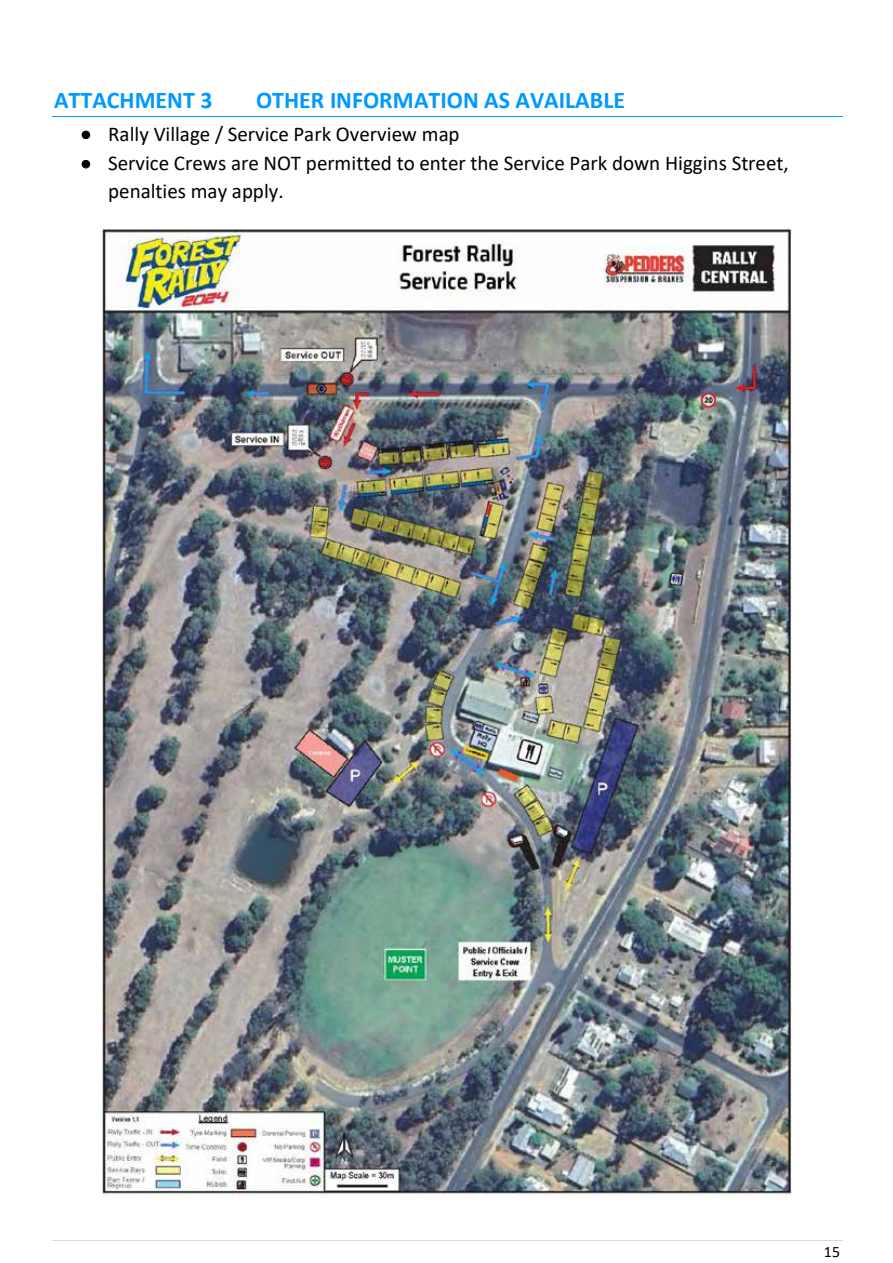
<style>
.page{position:relative;width:893px;height:1263px;background:#fff}
.page>*{position:absolute;margin:0;border:0;box-sizing:border-box;transform-origin:0 0}
.t1{font:700 24px "Calibri";color:#09f}
.t2{font:21px/28.2px "Calibri";color:#000}
.t3{font:15.9px "Calibri";color:#000}
</style>
<div class="page">
<hr style="left:52px;top:1240px;width:790px;height:1px;background:#d9d9d9">
<hr style="left:52px;top:116px;width:790px;height:1px;background:#09f">
<img style="left:103px;top:229px;width:688px;height:968px">
<p class="t1" style="left:54px;top:83px;width:160px">ATTACHMENT 3</p>
<p class="t1" style="left:256px;top:83px;width:371px">OTHER INFORMATION AS AVAILABLE</p>
<p class="t2" style="left:81px;top:119px;width:380px">• Rally Village / Service Park Overview map</p>
<p class="t2" style="left:108px;top:149px;width:682px;text-indent:-27px">• Service Crews are NOT permitted to enter the Service Park down Higgins Street, penalties may apply.</p>
<p class="t3" style="left:824px;top:1241px;width:18px">15</p>
</div>
